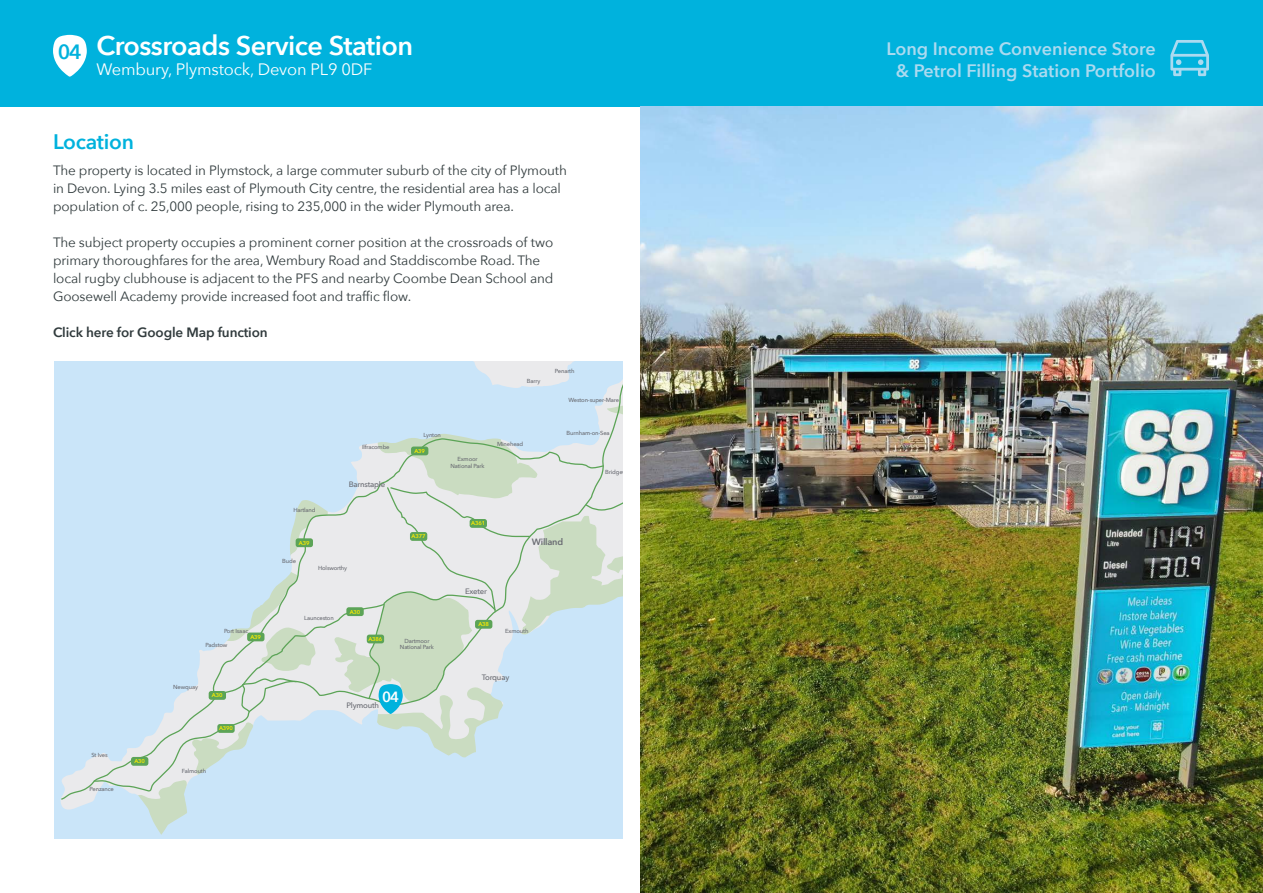
<style>
.page{position:relative;width:1263px;height:893px;background:#fff}
.page>*{position:absolute;margin:0;border:0;box-sizing:border-box;transform-origin:0 0}
.t1{font:600 27px "Avenir Next";letter-spacing:-.02em;color:#fff}
.t2{font:600 21px "Avenir Next";letter-spacing:-.01em;color:#00b2dd}
.t3{font:600 20.7px "Avenir Next";color:#00b2dd}
.t4{font:600 18px/22.5px "Avenir Next";color:#abdaf0;text-align:center}
.t5{font:16.5px "Avenir Next";letter-spacing:-.01em;color:#fff}
.t6{font:600 14.7px "Avenir Next";color:#fff}
.t7{font:13.5px/18px "Avenir Next";letter-spacing:-.01em;color:#313b3d}
.t8{font:600 13.5px "Avenir Next";letter-spacing:-.01em;color:#313b3d}
.t9{font:600 9.15px "Avenir Next";letter-spacing:-.025em;color:#696b72}
.t10{font:500 7.8px "Avenir Next";letter-spacing:-.025em;color:#696b72}
.t11{font:500 5.85px/6.4px "Avenir Next";letter-spacing:-.025em;color:#696b72;text-align:center}
.t12{font:600 5.7px "Avenir Next";letter-spacing:-.025em;color:#feeb00}
</style>
<div class="page">
<div style="left:0;top:0;width:1263px;height:106px;background:#00b2dd"></div>
<img style="left:640px;top:106px;width:623px;height:787px">
<svg style="left:53px;top:35px;width:34px;height:42px"></svg>
<svg style="left:1170px;top:40px;width:39px;height:36px"></svg>
<div style="left:54px;top:362px;width:83px;height:477px;background:#cae5f9"></div>
<svg style="left:60px;top:603px;width:77px;height:197px;background:#cde5f6"></svg>
<svg style="left:92px;top:362px;width:530px;height:431px;background:#cce5f7"></svg>
<div style="left:131px;top:757px;width:17px;height:9px;background:#5ca457;border-radius:3px"></div>
<svg style="left:137px;top:395px;width:485px;height:444px;background:#d0e3ea"></svg>
<h1 class="t1" style="left:97px;top:23px;width:318px">Crossroads Service Station</h1>
<p class="t5" style="left:97px;top:55px;width:277px">Wembury, Plymstock, Devon PL9 0DF</p>
<h3 class="t3" style="left:58px;top:34px;width:25px">04</h3>
<h3 class="t4" style="left:886px;top:37px;width:271px">Long Income Convenience Store &amp; Petrol Filling Station Portfolio</h3>
<h2 class="t2" style="left:53px;top:123px;width:83px">Location</h2>
<p class="t7" style="left:53px;top:161px;width:515px">The property is located in Plymstock, a large commuter suburb of the city of Plymouth in Devon. Lying 3.5 miles east of Plymouth City centre, the residential area has a local population of c. 25,000 people, rising to 235,000 in the wider Plymouth area.</p>
<p class="t7" style="left:53px;top:233px;width:502px">The subject property occupies a prominent corner position at the crossroads of two primary thoroughfares for the area, Wembury Road and Staddiscombe Road. The local rugby clubhouse is adjacent to the PFS and nearby Coombe Dean School and Goosewell Academy provide increased foot and traffic flow.</p>
<p class="t8" style="left:53px;top:321px;width:216px">Click here for Google Map function</p>
<p class="t11" style="left:91px;top:751px;width:18px">St Ives</p>
<p class="t11" style="left:90px;top:785px;width:26px">Penzance</p>
<p class="t12" style="left:134px;top:756px;width:12px">A30</p>
<p class="t11" style="left:555px;top:368px;width:21px">Penarth</p>
<p class="t11" style="left:527px;top:377px;width:15px">Barry</p>
<p class="t11" style="left:362px;top:444px;width:29px">Ilfracombe</p>
<p class="t11" style="left:424px;top:431px;width:19px">Lynton</p>
<p class="t12" style="left:414px;top:446px;width:12px">A39</p>
<p class="t11" style="left:450px;top:456px;width:36px">Exmoor<br>National Park</p>
<p class="t11" style="left:497px;top:440px;width:28px">Minehead</p>
<p class="t11" style="left:568px;top:397px;width:52px">Weston-super-Mare</p>
<p class="t11" style="left:567px;top:430px;width:45px">Burnham-on-Sea</p>
<p class="t11" style="left:605px;top:469px;width:33px">Bridgewater</p>
<p class="t10" style="left:349px;top:477px;width:38px">Barnstaple</p>
<p class="t11" style="left:293px;top:507px;width:24px">Hartland</p>
<p class="t12" style="left:471px;top:518px;width:15px">A361</p>
<p class="t12" style="left:299px;top:538px;width:12px">A39</p>
<p class="t12" style="left:412px;top:531px;width:15px">A377</p>
<p class="t9" style="left:532px;top:534px;width:33px">Willand</p>
<p class="t11" style="left:282px;top:557px;width:15px">Bude</p>
<p class="t11" style="left:318px;top:564px;width:31px">Holsworthy</p>
<p class="t10" style="left:465px;top:584px;width:23px">Exeter</p>
<p class="t12" style="left:350px;top:607px;width:12px">A30</p>
<p class="t11" style="left:304px;top:614px;width:31px">Launceston</p>
<p class="t11" style="left:224px;top:627px;width:26px">Port Isaac</p>
<p class="t12" style="left:478px;top:619px;width:12px">A38</p>
<p class="t11" style="left:505px;top:627px;width:25px">Exmouth</p>
<p class="t11" style="left:206px;top:642px;width:23px">Padstow</p>
<p class="t12" style="left:250px;top:632px;width:12px">A39</p>
<p class="t12" style="left:368px;top:634px;width:15px">A386</p>
<p class="t11" style="left:400px;top:637px;width:36px">Dartmoor<br>National Park</p>
<p class="t10" style="left:482px;top:671px;width:29px">Torquay</p>
<p class="t11" style="left:173px;top:684px;width:26px">Newquay</p>
<p class="t12" style="left:212px;top:690px;width:12px">A30</p>
<p class="t6" style="left:382px;top:684px;width:19px">04</p>
<p class="t10" style="left:346px;top:699px;width:34px">Plymouth</p>
<p class="t12" style="left:219px;top:723px;width:15px">A390</p>
<p class="t11" style="left:182px;top:767px;width:26px">Falmouth</p>
</div>
